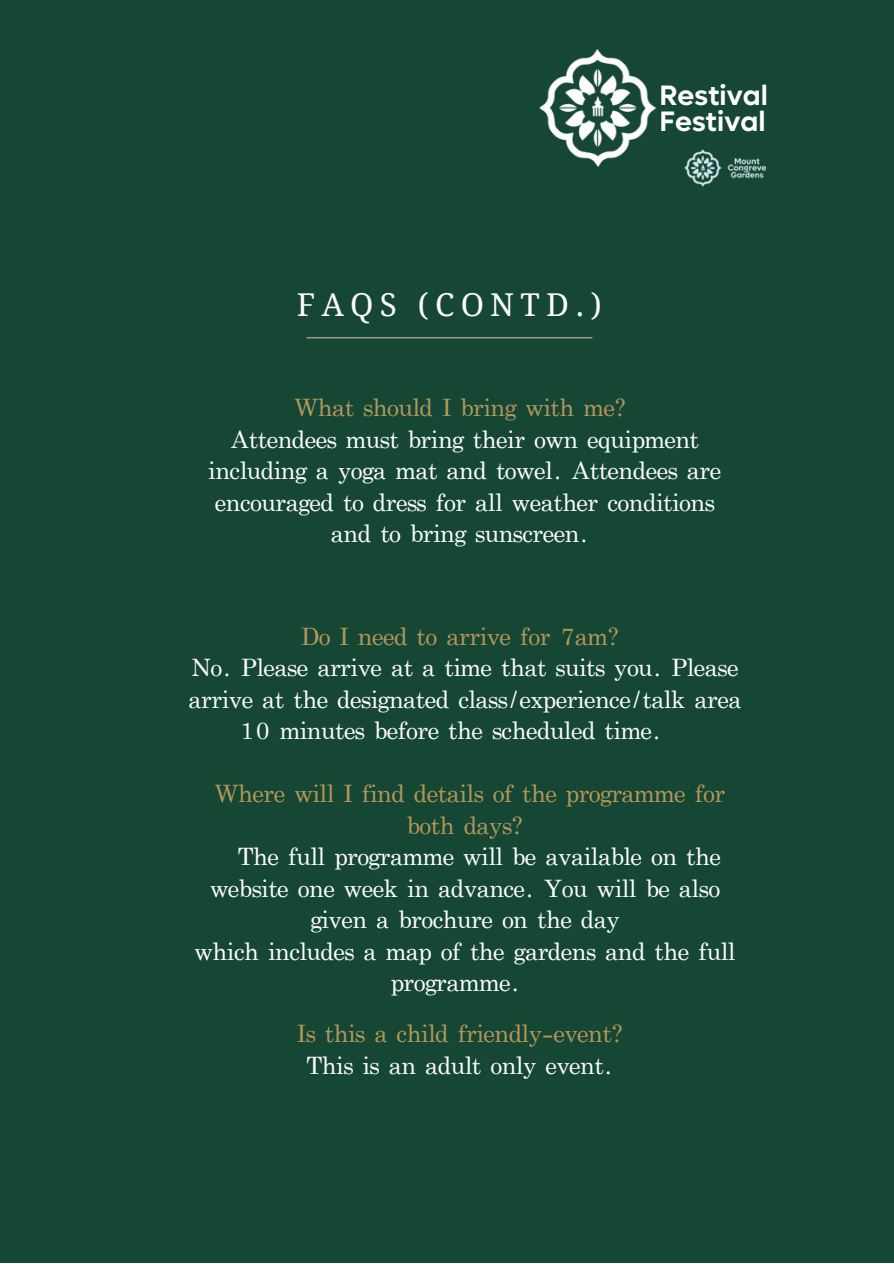
<style>
.page{position:relative;width:894px;height:1264px;background:#fff}
.page>*{position:absolute;margin:0;border:0;box-sizing:border-box;transform-origin:0 0}
.t1{font:31.5px "Droid Serif";letter-spacing:.2em;color:#fdfdfd}
.t2{font:600 28.2px/25.8px "Lufga";color:#fff}
.t3{font:24px/31.5px "Apple Myungjo";color:#fdfdfd;text-align:center}
.t4{font:24px/31.5px "Apple Myungjo";color:#b4975a;text-align:center}
.s1{color:#b4975a}
.s2{color:#fdfdfd}
</style>
<div class="page">
<div style="left:0;top:0;width:893px;height:1262px;background:#154734"></div>
<hr style="left:306px;top:337px;width:286px;height:1px;background:#c2b59b">
<img style="left:684px;top:149px;width:83px;height:38px">
<img style="left:539px;top:50px;width:118px;height:117px">
<p class="t2" style="left:659px;top:83px;width:110px">Restival<br>Festival</p>
<p class="t1" style="left:297px;top:287px;width:306px">FAQS (CONTD.)</p>
<h1 class="t3" style="left:208px;top:395px;width:514px"><span class="s1">What should I bring with me?<br></span>Attendees must bring their own equipment including a yoga mat and towel. Attendees are encouraged to dress for all weather conditions and to bring sunscreen.</h1>
<p class="t4" style="left:301px;top:623px;width:319px">Do I need to arrive for 7am?</p>
<p class="t3" style="left:192px;top:654px;width:548px">No. Please arrive at a time that suits you. Please</p>
<p class="t3" style="left:189px;top:686px;width:554px">arrive at the designated class/experience/talk area</p>
<p class="t3" style="left:240px;top:717px;width:423px">10 minutes before the scheduled time.</p>
<p class="t4" style="left:215px;top:780px;width:511px">Where will I find details of the programme for both days?</p>
<p class="t3" style="left:238px;top:843px;width:484px">The full programme will be available on the</p>
<p class="t3" style="left:210px;top:875px;width:511px">website one week in advance. You will be also</p>
<p class="t3" style="left:310px;top:906px;width:310px">given a brochure on the day</p>
<p class="t3" style="left:195px;top:938px;width:541px">which includes a map of the gardens and the full</p>
<p class="t3" style="left:391px;top:969px;width:130px">programme.</p>
<p class="t4" style="left:297px;top:1020px;width:327px">Is this a child friendly-event?<br><span class="s2">This is an adult only event.</span></p>
</div>
